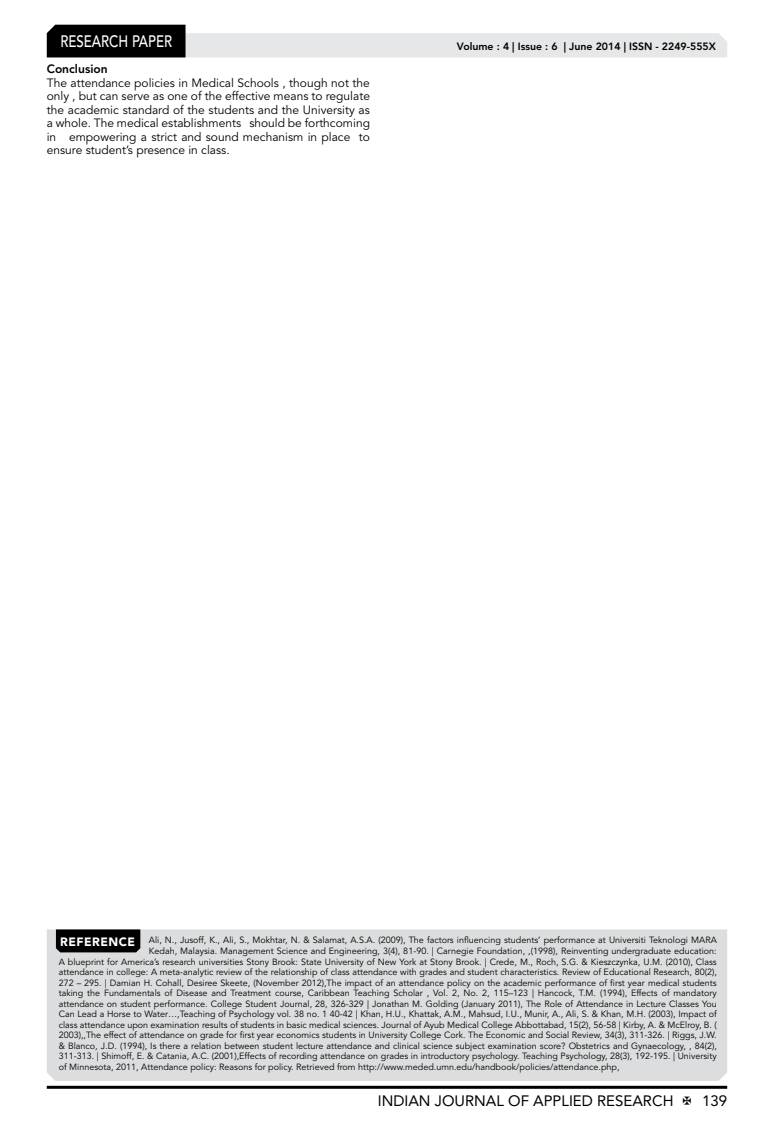
<style>
.page{position:relative;width:774px;height:1136px;background:#fff}
.page>*{position:absolute;margin:0;border:0;box-sizing:border-box;transform-origin:0 0}
.t1{font:500 16.5px "Avenir LT Std";color:#fff;scale:.8 1}
.t2{font:15px "Avenir LT Std";color:#000}
.t3{font:12px/13.5px "Avenir LT Std";color:#000;text-align:justify}
.t4{font:800 12px "Avenir LT Std";color:#000}
.t5{font:800 10.5px "Avenir LT Std";color:#000}
.t6{font:9px "Avenir LT Std";color:#000}
.s1{font-weight:900;font-size:12px;color:#fff}
</style>
<div class="page">
<hr style="left:47px;top:1085px;width:680px;height:3px;background:#000">
<svg style="left:47px;top:25px;width:680px;height:32px"></svg>
<div style="left:47px;top:929px;width:680px;height:151px;background:#dcddde"></div>
<div style="left:56px;top:929px;width:84px;height:23px;background:#000"></div>
<h1 class="t1" style="left:60px;top:32px;width:139px">RESEARCH PAPER</h1>
<h3 class="t4" style="left:47px;top:62px;width:62px">Conclusion</h3>
<p class="t3" style="left:47px;top:76px;width:325px">The attendance policies in Medical Schools , though not the only , but can serve as one of the effective means to regulate the academic standard of the students and the University as a whole. The medical establishments should be forthcoming in empowering a strict and sound mechanism in place to ensure student’s presence in class.</p>
<p class="t5" style="left:457px;top:41px;width:261px">Volume : 4 | Issue : 6 | June 2014 | ISSN - 2249-555X</p>
<p class="t6" style="left:60px;top:935px;width:658px"><span class="s1">REFERENCE</span> Ali, N., Jusoff, K., Ali, S., Mokhtar, N. &amp; Salamat, A.S.A. (2009), The factors influencing students’ performance at Universiti Teknologi MARA</p>
<p class="t6" style="left:149px;top:945px;width:569px">Kedah, Malaysia. Management Science and Engineering, 3(4), 81-90. | Carnegie Foundation, ,(1998), Reinventing undergraduate education:</p>
<p class="t6" style="left:59px;top:956px;width:659px">A blueprint for America’s research universities Stony Brook: State University of New York at Stony Brook. | Crede, M., Roch, S.G. &amp; Kieszczynka, U.M. (2010), Class</p>
<p class="t6" style="left:59px;top:966px;width:660px">attendance in college: A meta-analytic review of the relationship of class attendance with grades and student characteristics. Review of Educational Research, 80(2),</p>
<p class="t6" style="left:59px;top:977px;width:659px">272 – 295. | Damian H. Cohall, Desiree Skeete, (November 2012),The impact of an attendance policy on the academic performance of first year medical students</p>
<p class="t6" style="left:59px;top:987px;width:659px">taking the Fundamentals of Disease and Treatment course, Caribbean Teaching Scholar , Vol. 2, No. 2, 115–123 | Hancock, T.M. (1994), Effects of mandatory</p>
<p class="t6" style="left:59px;top:998px;width:659px">attendance on student performance. College Student Journal, 28, 326-329 | Jonathan M. Golding (January 2011), The Role of Attendance in Lecture Classes You</p>
<p class="t6" style="left:59px;top:1008px;width:659px">Can Lead a Horse to Water…,Teaching of Psychology vol. 38 no. 1 40-42 | Khan, H.U., Khattak, A.M., Mahsud, I.U., Munir, A., Ali, S. &amp; Khan, M.H. (2003), Impact of</p>
<p class="t6" style="left:59px;top:1019px;width:660px">class attendance upon examination results of students in basic medical sciences. Journal of Ayub Medical College Abbottabad, 15(2), 56-58 | Kirby, A. &amp; McElroy, B. (</p>
<p class="t6" style="left:59px;top:1029px;width:660px">2003),,The effect of attendance on grade for first year economics students in University College Cork. The Economic and Social Review, 34(3), 311-326. | Riggs, J.W.</p>
<p class="t6" style="left:59px;top:1040px;width:660px">&amp; Blanco, J.D. (1994), Is there a relation between student lecture attendance and clinical science subject examination score? Obstetrics and Gynaecology, , 84(2),</p>
<p class="t6" style="left:59px;top:1050px;width:659px">311-313. | Shimoff, E. &amp; Catania, A.C. (2001),Effects of recording attendance on grades in introductory psychology. Teaching Psychology, 28(3), 192-195. | University</p>
<p class="t6" style="left:59px;top:1061px;width:562px">of Minnesota, 2011, Attendance policy: Reasons for policy. Retrieved from http://www.meded.umn.edu/handbook/policies/attendance.php,</p>
<h2 class="t2" style="left:378px;top:1091px;width:297px">INDIAN JOURNAL OF APPLIED RESEARCH</h2>
<h2 class="t2" style="left:702px;top:1091px;width:27px">139</h2>
</div>
